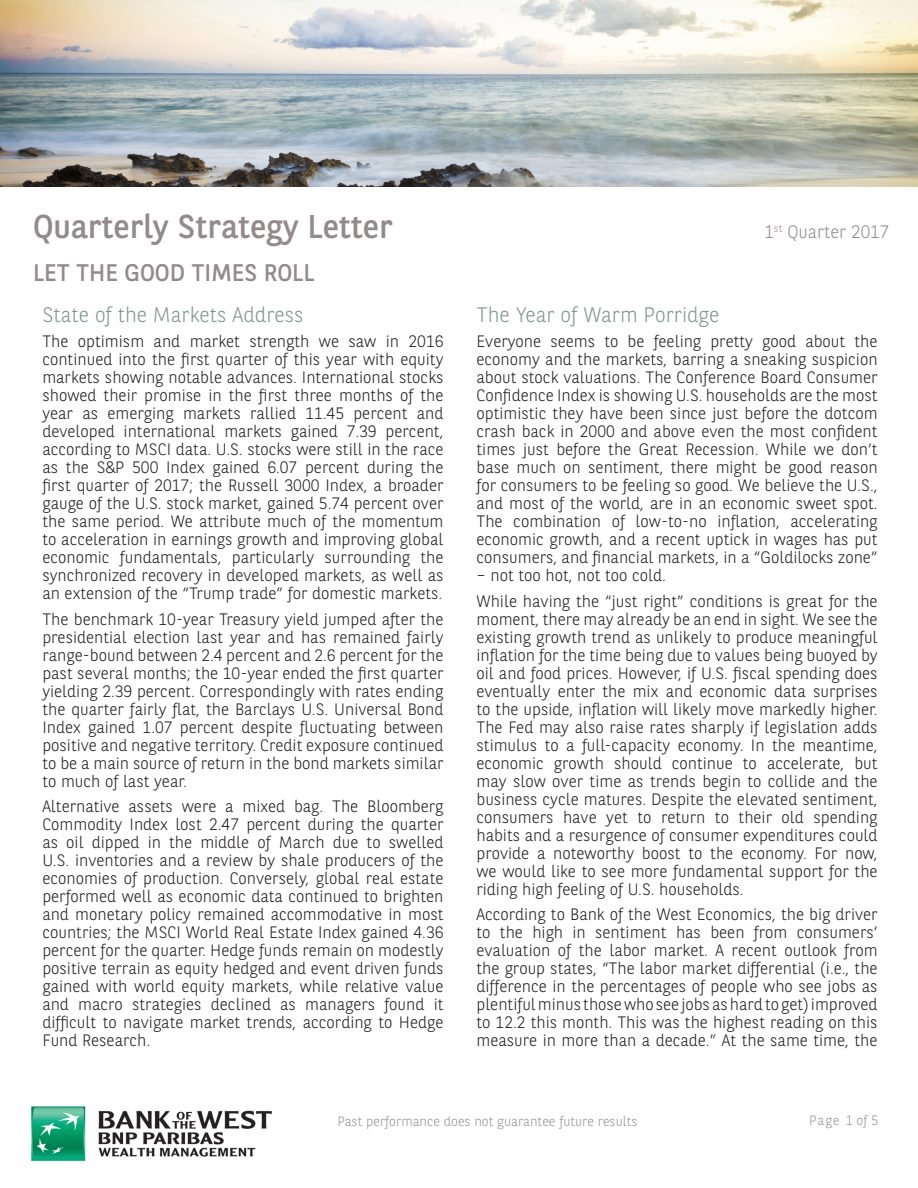
<style>
.page{position:relative;width:918px;height:1188px;background:#fff}
.page>*{position:absolute;margin:0;border:0;box-sizing:border-box;transform-origin:0 0}
.t1{font:33px "BNPP Sans";color:#938a8c}
.t2{font:24px "BNPP Sans";color:#938a8c}
.t3{font:300 21px "BNPP Sans";color:#81978f}
.t4{font:300 18px "BNPP Sans";color:#938a8c}
.t5{font:300 16.5px/18px "BNPP Sans";color:#231f20;text-align:justify}
.t6{font:300 13.5px "BNPP Sans";color:#939598}
</style>
<div class="page">
<img style="left:31px;top:1106px;width:241px;height:55px">
<img style="left:0;top:0;width:918px;height:187px">
<p class="t1" style="left:33px;top:203px;width:361px">Quarterly Strategy Letter</p>
<p class="t4" style="left:764px;top:219px;width:126px">1<sup>st</sup> Quarter 2017</p>
<p class="t2" style="left:33px;top:256px;width:283px">LET THE GOOD TIMES ROLL</p>
<p class="t3" style="left:42px;top:300px;width:263px">State of the Markets Address</p>
<p class="t5" style="left:42px;top:332px;width:403px">The optimism and market strength we saw in 2016 continued into the first quarter of this year with equity markets showing notable advances. International stocks showed their promise in the first three months of the year as emerging markets rallied 11.45 percent and developed international markets gained 7.39 percent, according to MSCI data. U.S. stocks were still in the race as the S&amp;P 500 Index gained 6.07 percent during the first quarter of 2017; the Russell 3000 Index, a broader gauge of the U.S. stock market, gained 5.74 percent over the same period. We attribute much of the momentum to acceleration in earnings growth and improving global economic fundamentals, particularly surrounding the synchronized recovery in developed markets, as well as an extension of the “Trump trade” for domestic markets.</p>
<p class="t5" style="left:42px;top:609px;width:403px">The benchmark 10-year Treasury yield jumped after the presidential election last year and has remained fairly range-bound between 2.4 percent and 2.6 percent for the past several months; the 10-year ended the first quarter yielding 2.39 percent. Correspondingly with rates ending the quarter fairly flat, the Barclays U.S. Universal Bond Index gained 1.07 percent despite fluctuating between positive and negative territory. Credit exposure continued to be a main source of return in the bond markets similar to much of last year.</p>
<p class="t5" style="left:42px;top:797px;width:403px">Alternative assets were a mixed bag. The Bloomberg Commodity Index lost 2.47 percent during the quarter as oil dipped in the middle of March due to swelled U.S. inventories and a review by shale producers of the economies of production. Conversely, global real estate performed well as economic data continued to brighten and monetary policy remained accommodative in most countries; the MSCI World Real Estate Index gained 4.36 percent for the quarter. Hedge funds remain on modestly positive terrain as equity hedged and event driven funds gained with world equity markets, while relative value and macro strategies declined as managers found it difficult to navigate market trends, according to Hedge Fund Research.</p>
<p class="t3" style="left:477px;top:300px;width:244px">The Year of Warm Porridge</p>
<p class="t5" style="left:477px;top:332px;width:403px">Everyone seems to be feeling pretty good about the economy and the markets, barring a sneaking suspicion about stock valuations. The Conference Board Consumer Confidence Index is showing U.S. households are the most optimistic they have been since just before the dotcom crash back in 2000 and above even the most confident times just before the Great Recession. While we don’t base much on sentiment, there might be good reason for consumers to be feeling so good. We believe the U.S., and most of the world, are in an economic sweet spot.<br>The combination of low-to-no inflation, accelerating economic growth, and a recent uptick in wages has put consumers, and financial markets, in a “Goldilocks zone”</p>
<p class="t5" style="left:477px;top:566px;width:191px">– not too hot, not too cold.</p>
<p class="t5" style="left:477px;top:591px;width:403px">While having the “just right” conditions is great for the moment, there may already be an end in sight. We see the existing growth trend as unlikely to produce meaningful inflation for the time being due to values being buoyed by oil and food prices. However, if U.S. fiscal spending does eventually enter the mix and economic data surprises to the upside, inflation will likely move markedly higher.<br>The Fed may also raise rates sharply if legislation adds stimulus to a full-capacity economy. In the meantime, economic growth should continue to accelerate, but may slow over time as trends begin to collide and the business cycle matures. Despite the elevated sentiment, consumers have yet to return to their old spending habits and a resurgence of consumer expenditures could provide a noteworthy boost to the economy. For now, we would like to see more fundamental support for the riding high feeling of U.S. households.</p>
<p class="t5" style="left:477px;top:905px;width:403px">According to Bank of the West Economics, the big driver to the high in sentiment has been from consumers’ evaluation of the labor market. A recent outlook from the group states, “The labor market differential (i.e., the difference in the percentages of people who see jobs as plentiful minus those who see jobs as hard to get) improved to 12.2 this month. This was the highest reading on this measure in more than a decade.” At the same time, the</p>
<p class="t6" style="left:338px;top:1112px;width:302px">Past performance does not guarantee future results</p>
<p class="t6" style="left:809px;top:1111px;width:71px">Page 1 of 5</p>
</div>
